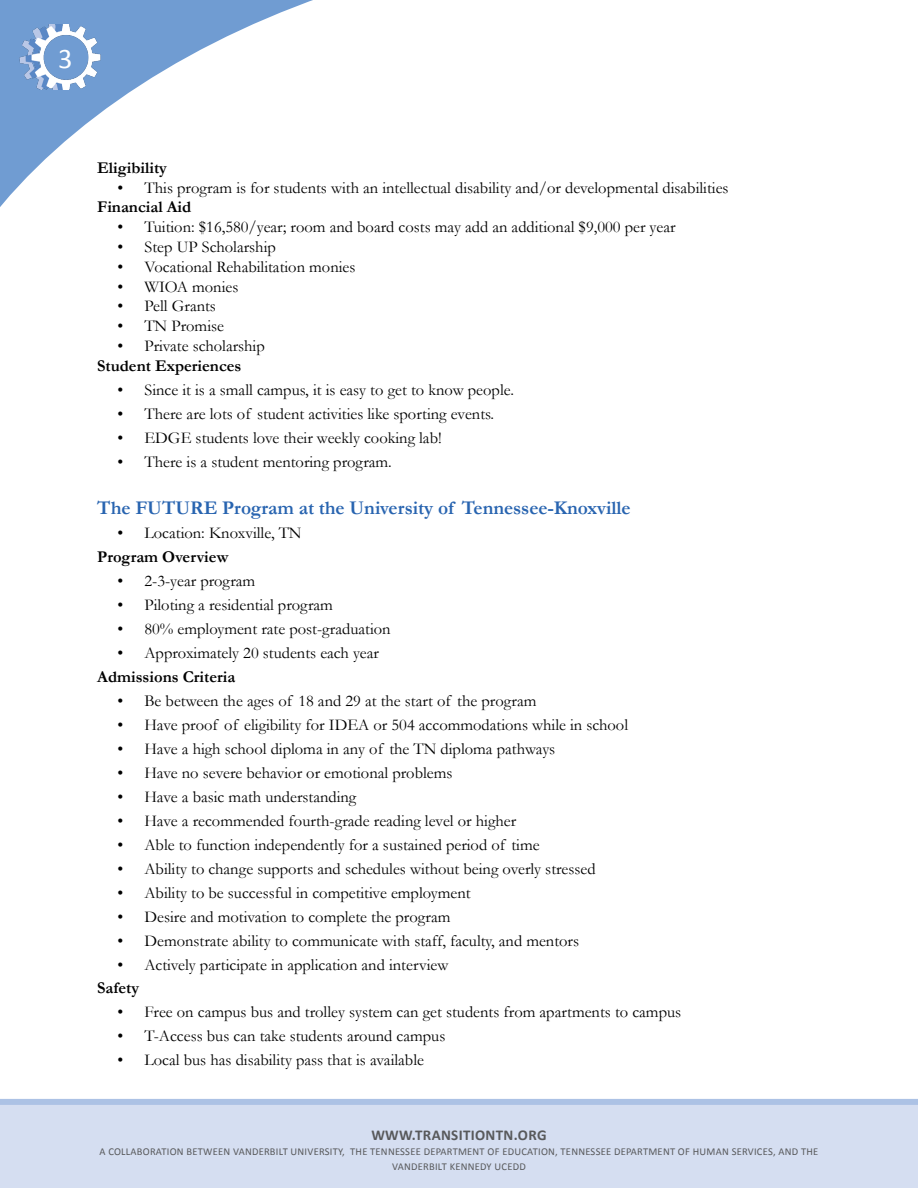
<style>
.page{position:relative;width:918px;height:1188px;background:#fff}
.page>*{position:absolute;margin:0;border:0;box-sizing:border-box;transform-origin:0 0}
.t1{font:28.5px "Calibri";color:#fff}
.Subheader{font:700 19.5px "Garamond";letter-spacing:-.005em;color:#2864b0}
.t2{font:16.5px "Garamond";color:#000}
.Sub-subheader{font:700 16.5px "Garamond";color:#000}
.t3{font:700 15px "Calibri";letter-spacing:.02em;color:#58595b}
.t4{font:10.5px/15px "Calibri";letter-spacing:.02em;color:#58595b;text-align:center}
</style>
<div class="page">
<div style="left:0;top:1099px;width:918px;height:89px;background:#d5def1"></div>
<svg style="left:0;top:0;width:313px;height:207px"></svg>
<img style="left:17px;top:25px;width:87px;height:65px">
<h1 class="t1" style="left:58px;top:41px;width:16px">3</h1>
<p class="Sub-subheader" style="left:97px;top:156px;width:71px">Eligibility</p>
<p class="t2" style="left:117px;top:176px;width:613px">• This program is for students with an intellectual disability and/or developmental disabilities</p>
<p class="Sub-subheader" style="left:97px;top:196px;width:96px">Financial Aid</p>
<p class="t2" style="left:117px;top:216px;width:560px">• Tuition: $16,580/year; room and board costs may add an additional $9,000 per year</p>
<p class="t2" style="left:117px;top:236px;width:160px">• Step UP Scholarship</p>
<p class="t2" style="left:117px;top:256px;width:240px">• Vocational Rehabilitation monies</p>
<p class="t2" style="left:117px;top:275px;width:122px">• WIOA monies</p>
<p class="t2" style="left:117px;top:295px;width:100px">• Pell Grants</p>
<p class="t2" style="left:117px;top:315px;width:108px">• TN Promise</p>
<p class="t2" style="left:117px;top:335px;width:149px">• Private scholarship</p>
<p class="Sub-subheader" style="left:97px;top:354px;width:146px">Student Experiences</p>
<p class="t2" style="left:117px;top:379px;width:398px">• Since it is a small campus, it is easy to get to know people.</p>
<p class="t2" style="left:117px;top:403px;width:378px">• There are lots of student activities like sporting events.</p>
<p class="t2" style="left:117px;top:427px;width:326px">• EDGE students love their weekly cooking lab!</p>
<p class="t2" style="left:117px;top:451px;width:276px">• There is a student mentoring program.</p>
<p class="Subheader" style="left:97px;top:495px;width:535px">The FUTURE Program at the University of Tennessee-Knoxville</p>
<p class="t2" style="left:117px;top:522px;width:186px">• Location: Knoxville, TN</p>
<p class="Sub-subheader" style="left:97px;top:546px;width:133px">Program Overview</p>
<p class="t2" style="left:117px;top:570px;width:139px">• 2-3-year program</p>
<p class="t2" style="left:117px;top:594px;width:217px">• Piloting a residential program</p>
<p class="t2" style="left:117px;top:618px;width:275px">• 80% employment rate post-graduation</p>
<p class="t2" style="left:117px;top:642px;width:263px">• Approximately 20 students each year</p>
<p class="Sub-subheader" style="left:97px;top:666px;width:140px">Admissions Criteria</p>
<p class="t2" style="left:117px;top:690px;width:421px">• Be between the ages of 18 and 29 at the start of the program</p>
<p class="t2" style="left:117px;top:714px;width:512px">• Have proof of eligibility for IDEA or 504 accommodations while in school</p>
<p class="t2" style="left:117px;top:738px;width:439px">• Have a high school diploma in any of the TN diploma pathways</p>
<p class="t2" style="left:117px;top:762px;width:337px">• Have no severe behavior or emotional problems</p>
<p class="t2" style="left:117px;top:786px;width:240px">• Have a basic math understanding</p>
<p class="t2" style="left:117px;top:810px;width:400px">• Have a recommended fourth-grade reading level or higher</p>
<p class="t2" style="left:117px;top:834px;width:424px">• Able to function independently for a sustained period of time</p>
<p class="t2" style="left:117px;top:858px;width:480px">• Ability to change supports and schedules without being overly stressed</p>
<p class="t2" style="left:117px;top:882px;width:355px">• Ability to be successful in competitive employment</p>
<p class="t2" style="left:117px;top:906px;width:335px">• Desire and motivation to complete the program</p>
<p class="t2" style="left:117px;top:930px;width:463px">• Demonstrate ability to communicate with staff, faculty, and mentors</p>
<p class="t2" style="left:117px;top:954px;width:333px">• Actively participate in application and interview</p>
<p class="Sub-subheader" style="left:97px;top:976px;width:43px">Safety</p>
<p class="t2" style="left:117px;top:1000px;width:565px">• Free on campus bus and trolley system can get students from apartments to campus</p>
<p class="t2" style="left:117px;top:1024px;width:329px">• T-Access bus can take students around campus</p>
<p class="t2" style="left:117px;top:1048px;width:308px">• Local bus has disability pass that is available</p>
<p class="t3" style="left:371px;top:1126px;width:177px">WWW.TRANSITIONTN.ORG</p>
<p class="t4" style="left:99px;top:1144px;width:720px">A COLLABORATION BETWEEN VANDERBILT UNIVERSITY, THE TENNESSEE DEPARTMENT OF EDUCATION, TENNESSEE DEPARTMENT OF HUMAN SERVICES, AND THE<br>VANDERBILT KENNEDY UCEDD</p>
</div>
